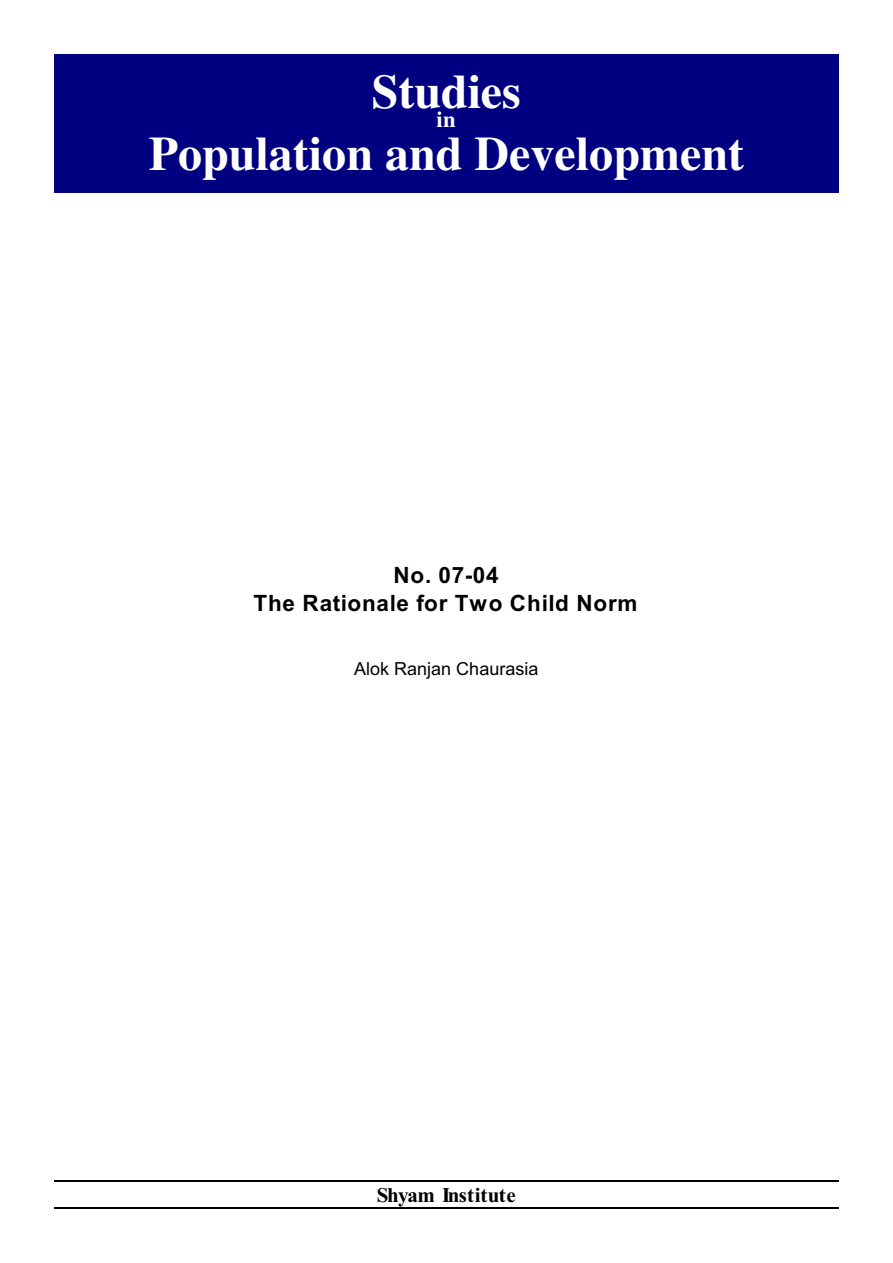
<style>
.page{position:relative;width:893px;height:1263px;background:#fff}
.page>*{position:absolute;margin:0;border:0;box-sizing:border-box;transform-origin:0 0}
.t1{font:700 48px "Times New Roman";color:#fff}
.t2{font:700 22.5px/28.2px "Arial";letter-spacing:.035em;color:#000;text-align:center}
.t3{font:700 22.5px "Times New Roman";color:#fff}
.t4{font:700 21px "Times New Roman";letter-spacing:-.025em;color:#000}
.t5{font:18px "Arial";color:#000}
</style>
<div class="page">
<div style="left:54px;top:54px;width:785px;height:138px;background:#000080"></div>
<hr style="left:54px;top:1180px;width:785px;height:2px;background:#000">
<hr style="left:54px;top:1207px;width:785px;height:2px;background:#000">
<h1 class="t1" style="left:372px;top:76px;width:151px">Studies</h1>
<p class="t3" style="left:436px;top:112px;width:21px">in</p>
<h1 class="t1" style="left:149px;top:138px;width:597px">Population and Development</h1>
<p class="t2" style="left:253px;top:563px;width:386px">No. 07-04<br>The Rationale for Two Child Norm</p>
<p class="t5" style="left:354px;top:662px;width:186px">Alok Ranjan Chaurasia</p>
<p class="t4" style="left:377px;top:1188px;width:140px">Shyam Institute</p>
</div>
